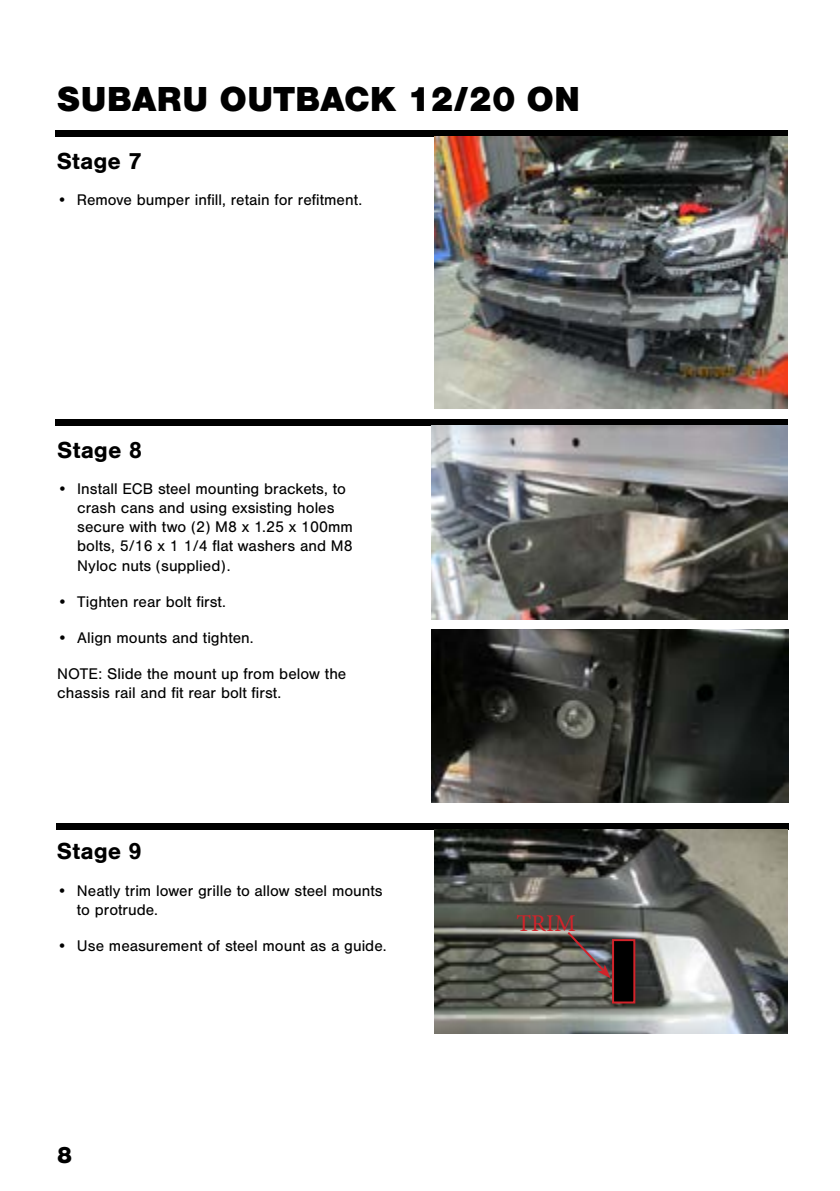
<style>
.page{position:relative;width:840px;height:1191px;background:#fff}
.page>*{position:absolute;margin:0;border:0;box-sizing:border-box;transform-origin:0 0}
.t1{font:900 36px "Nimbus San";color:#000}
.t2{font:700 24px "Nimbus San";letter-spacing:.005em;color:#000}
.t3{font:24px "Minion Pro";color:#d2232a}
.t4{font:900 24px "Nimbus San";color:#000}
.t5{font:16px/19.2px "Nimbus San";color:#000}
</style>
<div class="page">
<div style="left:56px;top:823px;width:732px;height:6px;background:#000"></div>
<div style="left:56px;top:419px;width:731px;height:6px;background:#000"></div>
<div style="left:56px;top:130px;width:731px;height:7px;background:#000"></div>
<img style="left:434px;top:137px;width:353px;height:271px">
<img style="left:431px;top:425px;width:356px;height:194px">
<img style="left:431px;top:629px;width:357px;height:173px">
<img style="left:434px;top:830px;width:353px;height:204px">
<div style="left:612px;top:940px;width:22px;height:62px;background:#000"></div>
<div style="left:611px;top:939px;width:24px;height:64px;border:2px solid #d2232a"></div>
<svg style="left:565px;top:929px;width:45px;height:49px;background:#6b6160"></svg>
<h1 class="t1" style="left:57px;top:79px;width:524px">SUBARU OUTBACK 12/20 ON</h1>
<h2 class="t2" style="left:57px;top:148px;width:87px">Stage 7</h2>
<p class="t5" style="left:57px;top:191px;width:307px">• Remove bumper infill, retain for refitment.</p>
<h2 class="t2" style="left:57px;top:436px;width:87px">Stage 8</h2>
<p class="t5" style="left:77px;top:479px;width:277px;text-indent:-20px">• Install ECB steel mounting brackets, to crash cans and using exsisting holes secure with two (2) M8 x 1.25 x 100mm bolts, 5/16 x 1 1/4 flat washers and M8<br>Nyloc nuts (supplied).</p>
<p class="t5" style="left:57px;top:592px;width:170px">• Tighten rear bolt first.</p>
<p class="t5" style="left:57px;top:628px;width:198px">• Align mounts and tighten.</p>
<p class="t5" style="left:57px;top:664px;width:290px">NOTE: Slide the mount up from below the chassis rail and fit rear bolt first.</p>
<h2 class="t2" style="left:57px;top:838px;width:87px">Stage 9</h2>
<p class="t5" style="left:77px;top:881px;width:307px;text-indent:-20px">• Neatly trim lower grille to allow steel mounts to protrude.</p>
<p class="t5" style="left:57px;top:936px;width:331px">• Use measurement of steel mount as a guide.</p>
<h2 class="t4" style="left:57px;top:1141px;width:17px">8</h2>
<h2 class="t3" style="left:516px;top:907px;width:61px">TRIM</h2>
</div>
